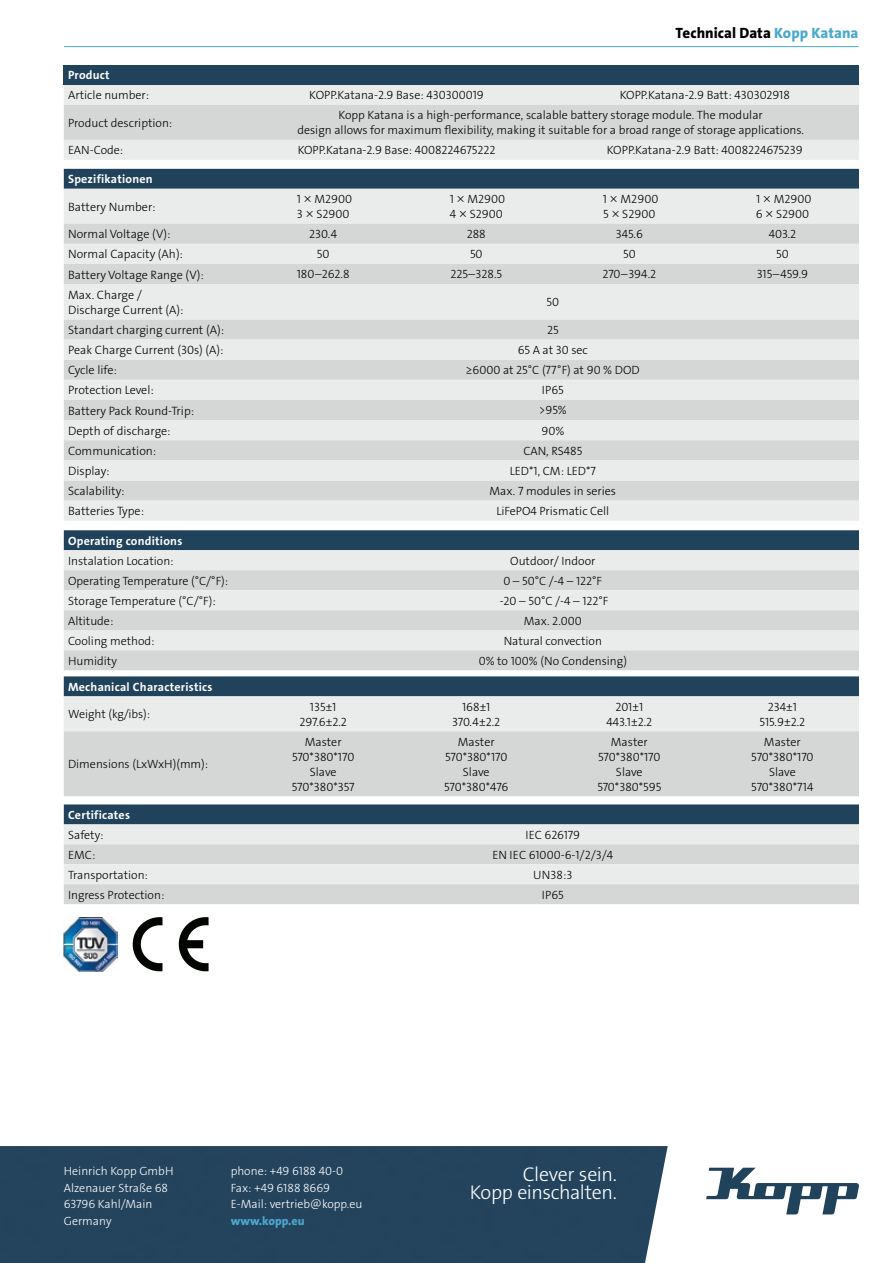
<style>
.page{position:relative;width:893px;height:1263px;background:#fff}
.page>*{position:absolute;margin:0;border:0;box-sizing:border-box;transform-origin:0 0}
.t1{font:19.95px/18px "The Sans LP3 Lig";letter-spacing:-.02em;color:#fff;text-align:right}
.t2{font:15px "The Sans LP8 Ex Bld";color:#000}
.t3{font:12.15px/15.1px "The Sans LP3 Lig";color:#000}
.t4{font:12px/15px "The Sans LP3 Lig";color:#000;text-align:center}
.t5{font:12px/16.5px "The Sans LP3 Lig";color:#fff}
.t6{font:12px "The Sans LP7 Bld";letter-spacing:.02em;color:#fff}
.t7{font:12px "The Sans LP8 Ex Bld";color:#4ba8cd}
.s1{color:#4ba8cd}
.s2{font-size:12.15px}
</style>
<div class="page">
<svg style="left:706px;top:1168px;width:153px;height:46px"></svg>
<div style="left:0;top:1146px;width:668px;height:117px;background:#24445d"></div>
<hr style="left:64px;top:46px;width:794px;height:1px;background:#4ba8cd">
<div style="left:64px;top:65px;width:795px;height:20px;background:#20425b"></div>
<svg style="left:64px;top:85px;width:795px;height:75px;background:#e0e1e1"></svg>
<svg style="left:64px;top:169px;width:795px;height:55px;background:#a2aeb7"></svg>
<div style="left:64px;top:224px;width:795px;height:20px;background:#d5d6d6"></div>
<svg style="left:64px;top:244px;width:795px;height:277px;background:#e1e2e2"></svg>
<svg style="left:64px;top:676px;width:795px;height:55px;background:#a1aeb7"></svg>
<div style="left:64px;top:731px;width:795px;height:65px;background:#d5d6d6"></div>
<svg style="left:64px;top:530px;width:795px;height:60px;background:#a0acb4"></svg>
<div style="left:64px;top:590px;width:795px;height:20px;background:#eaebeb"></div>
<svg style="left:64px;top:610px;width:795px;height:60px;background:#dcdddd"></svg>
<svg style="left:64px;top:804px;width:795px;height:100px;background:#bac1c6"></svg>
<img style="left:64px;top:917px;width:54px;height:54px">
<svg style="left:133px;top:917px;width:29px;height:54px"></svg>
<svg style="left:178px;top:917px;width:31px;height:54px"></svg>
<p class="t2" style="left:676px;top:23px;width:184px">Technical Data <span class="s1">Kopp Katana</span></p>
<p class="t6" style="left:68px;top:68px;width:43px">Product</p>
<p class="t4" style="left:68px;top:88px;width:82px">Article number:</p>
<p class="t4" style="left:309px;top:88px;width:176px">KOPP.Katana-2.9 Base: 430300019</p>
<p class="t4" style="left:620px;top:88px;width:172px">KOPP.Katana-2.9 Batt: 430302918</p>
<p class="t4" style="left:68px;top:115px;width:106px">Product description:</p>
<p class="t4" style="left:297px;top:108px;width:508px">Kopp Katana is a high-performance, scalable battery storage module. The modular<br>design allows for maximum flexibility, making it suitable for a broad range of storage applications.</p>
<p class="t4" style="left:68px;top:143px;width:57px">EAN-Code:</p>
<p class="t4" style="left:298px;top:143px;width:199px">KOPP.Katana-2.9 Base: 4008224675222</p>
<p class="t4" style="left:607px;top:143px;width:197px">KOPP.Katana-2.9 Batt: 4008224675239</p>
<p class="t6" style="left:68px;top:171px;width:86px">Spezifikationen</p>
<p class="t3" style="left:68px;top:199px;width:89px">Battery Number:</p>
<p class="t4" style="left:297px;top:192px;width:57px;text-align:left">1⊗M2900<br>3⊗S2900</p>
<p class="t4" style="left:450px;top:192px;width:57px;text-align:left">1⊗M2900<br>4⊗S2900</p>
<p class="t4" style="left:603px;top:192px;width:57px;text-align:left">1⊗M2900<br>5⊗S2900</p>
<p class="t4" style="left:756px;top:192px;width:57px;text-align:left">1⊗M2900<br>6⊗S2900</p>
<p class="t3" style="left:68px;top:227px;width:104px">Normal Voltage (V):</p>
<p class="t4" style="left:309px;top:227px;width:29px">230.4</p>
<p class="t4" style="left:467px;top:227px;width:21px">288</p>
<p class="t4" style="left:616px;top:227px;width:29px">345.6</p>
<p class="t4" style="left:769px;top:227px;width:29px">403.2</p>
<p class="t3" style="left:68px;top:247px;width:116px">Normal Capacity (Ah):</p>
<p class="t4" style="left:317px;top:247px;width:14px">50</p>
<p class="t4" style="left:470px;top:247px;width:14px">50</p>
<p class="t4" style="left:623px;top:247px;width:14px">50</p>
<p class="t4" style="left:776px;top:247px;width:14px">50</p>
<p class="t3" style="left:68px;top:267px;width:137px">Battery Voltage Range (V):</p>
<p class="t4" style="left:297px;top:267px;width:54px">180–262.8</p>
<p class="t4" style="left:450px;top:267px;width:53px">225–328.5</p>
<p class="t4" style="left:603px;top:267px;width:55px">270–394.2</p>
<p class="t4" style="left:757px;top:267px;width:53px">315–459.9</p>
<p class="t3" style="left:68px;top:287px;width:117px">Max. Charge /<br>Discharge Current (A):</p>
<p class="t4" style="left:547px;top:295px;width:14px">50</p>
<p class="t3" style="left:68px;top:322px;width:157px">Standart charging current (A):</p>
<p class="t4" style="left:547px;top:322px;width:13px">25</p>
<p class="t3" style="left:68px;top:342px;width:157px">Peak Charge Current (30s) (A):</p>
<p class="t4" style="left:518px;top:343px;width:72px">65 A at 30 sec</p>
<p class="t3" style="left:68px;top:363px;width:50px">Cycle life:</p>
<p class="t4" style="left:466px;top:363px;width:175px">≥6000 at 25°C (77°F) at 90 % DOD</p>
<p class="t3" style="left:68px;top:383px;width:87px">Protection Level:</p>
<p class="t4" style="left:542px;top:383px;width:23px">IP65</p>
<p class="t3" style="left:68px;top:403px;width:128px">Battery Pack Round-Trip:</p>
<p class="t4" style="left:539px;top:403px;width:30px">&gt;95%</p>
<p class="t3" style="left:68px;top:423px;width:104px">Depth of discharge:</p>
<p class="t4" style="left:541px;top:423px;width:24px">90%</p>
<p class="t3" style="left:68px;top:443px;width:90px">Communication:</p>
<p class="t4" style="left:523px;top:443px;width:60px">CAN, RS485</p>
<p class="t3" style="left:68px;top:463px;width:43px">Display:</p>
<p class="t4" style="left:510px;top:463px;width:88px">LED*1, CM: LED*7</p>
<p class="t3" style="left:68px;top:483px;width:58px">Scalability:</p>
<p class="t4" style="left:490px;top:483px;width:128px">Max. 7 modules in series</p>
<p class="t3" style="left:68px;top:504px;width:77px">Batteries Type:</p>
<p class="t4" style="left:496px;top:504px;width:115px">LiFePO4 Prismatic Cell</p>
<p class="t6" style="left:68px;top:533px;width:116px">Operating conditions</p>
<p class="t4" style="left:68px;top:553px;width:107px">Instalation Location<span class="s2">:</span></p>
<p class="t4" style="left:510px;top:553px;width:87px">Outdoor/ Indoor</p>
<p class="t4" style="left:68px;top:573px;width:162px">Operating Temperature (°C/°F)<span class="s2">:</span></p>
<p class="t4" style="left:503px;top:573px;width:100px">0 – 50°C /-4 – 122°F</p>
<p class="t4" style="left:68px;top:593px;width:149px">Storage Temperature (°C/°F)<span class="s2">:</span></p>
<p class="t4" style="left:500px;top:593px;width:110px">-20 – 50°C /-4 – 122°F</p>
<p class="t4" style="left:68px;top:613px;width:47px">Altitude<span class="s2">:</span></p>
<p class="t4" style="left:524px;top:613px;width:59px">Max. 2.000</p>
<p class="t4" style="left:68px;top:633px;width:88px">Cooling method<span class="s2">:</span></p>
<p class="t4" style="left:504px;top:633px;width:100px">Natural convection</p>
<p class="t4" style="left:68px;top:653px;width:50px">Humidity</p>
<p class="t4" style="left:479px;top:653px;width:150px">0% to 100% (No Condensing)</p>
<p class="t6" style="left:68px;top:679px;width:146px">Mechanical Characteristics</p>
<p class="t4" style="left:68px;top:707px;width:84px">Weight (kg/ibs):</p>
<p class="t4" style="left:299px;top:699px;width:49px">135±1<br>297.6±2.2</p>
<p class="t4" style="left:452px;top:699px;width:49px">168±1<br>370.4±2.2</p>
<p class="t4" style="left:606px;top:699px;width:47px">201±1<br>443.1±2.2</p>
<p class="t4" style="left:760px;top:699px;width:47px">234±1<br>515.9±2.2</p>
<p class="t4" style="left:68px;top:757px;width:142px">Dimensions (LxWxH)(mm):</p>
<p class="t4" style="left:292px;top:734px;width:64px">Master<br>570*380*170<br>Slave<br>570*380*357</p>
<p class="t4" style="left:444px;top:734px;width:66px">Master<br>570*380*170<br>Slave<br>570*380*476</p>
<p class="t4" style="left:597px;top:734px;width:65px">Master<br>570*380*170<br>Slave<br>570*380*595</p>
<p class="t4" style="left:751px;top:734px;width:64px">Master<br>570*380*170<br>Slave<br>570*380*714</p>
<p class="t6" style="left:68px;top:807px;width:63px">Certificates</p>
<p class="t4" style="left:68px;top:827px;width:37px">Safety:</p>
<p class="t4" style="left:525px;top:827px;width:56px">IEC 626179</p>
<p class="t4" style="left:68px;top:847px;width:29px">EMC:</p>
<p class="t4" style="left:492px;top:847px;width:122px">EN IEC 61000-6-1/2/3/4</p>
<p class="t4" style="left:68px;top:867px;width:81px">Transportation:</p>
<p class="t4" style="left:533px;top:867px;width:41px">UN38:3</p>
<p class="t4" style="left:68px;top:887px;width:98px">Ingress Protection:</p>
<p class="t4" style="left:542px;top:887px;width:23px">IP65</p>
<p class="t5" style="left:64px;top:1163px;width:111px">Heinrich Kopp GmbH<br>Alzenauer Straße 68<br>63796 Kahl/Main<br>Germany</p>
<p class="t5" style="left:231px;top:1163px;width:133px">phone: +49 6188 40-0<br>Fax: +49 6188 8669<br>E-Mail: vertrieb@kopp.eu</p>
<p class="t7" style="left:231px;top:1213px;width:75px">www.kopp.eu</p>
<h1 class="t1" style="left:470px;top:1165px;width:149px">Clever sein.<br>Kopp einschalten.</h1>
</div>
